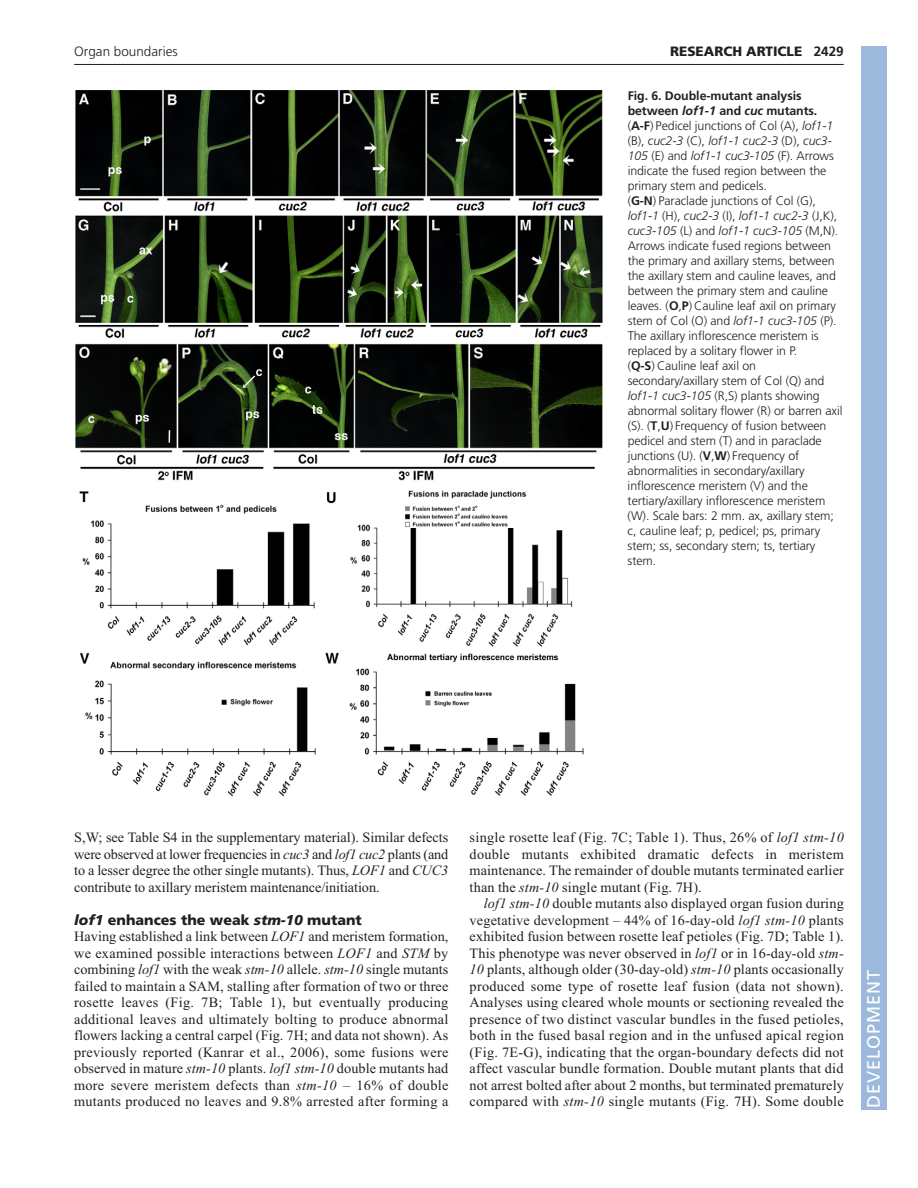
<style>
.page{position:relative;width:918px;height:1188px;background:#fff}
.page>*{position:absolute;margin:0;border:0;box-sizing:border-box;transform-origin:0 0}
.t1{font:18px "Frutiger LT Std";letter-spacing:.055em;color:#fff}
.t2{font:14.25px/16.5px "Times New Roman";letter-spacing:.01em;color:#231f20;text-align:justify}
.t3{font:900 14.25px "Frutiger LT Std";color:#231f20}
.t4{font:900 13.5px "Frutiger LT Std";color:#231f20}
.t5{font:300 13.5px "Frutiger LT Std";color:#231f20}
.t6{font:300 12.3px/15px "Frutiger LT Std";letter-spacing:-.005em;color:#231f20}
.s1{font-weight:700}
.s2{font-weight:700;font-style:italic}
.s3{font-style:italic}
</style>
<div class="page">
<hr style="left:74px;top:64px;width:770px;height:1px;background:#231f20">
<img style="left:75px;top:90px;width:528px;height:707px">
<div style="left:861px;top:46px;width:25px;height:1064px;background:#9cb9db"></div>
<p class="t5" style="left:74px;top:46px;width:105px">Organ boundaries</p>
<p class="t4" style="left:670px;top:46px;width:175px">RESEARCH ARTICLE <span class="s1">2429</span></p>
<p class="t6" style="left:628px;top:89px;width:216px"><span class="s1">Fig. 6. Double-mutant analysis between</span> <span class="s2">lof1-1</span> <span class="s1">and</span> <span class="s2">cuc</span> <span class="s1">mutants. </span>(<span class="s1">A-F</span>) Pedicel junctions of Col (A), <span class="s3">lof1-1 </span>(B), <span class="s3">cuc2-3</span> (C), <span class="s3">lof1-1 cuc2-3</span> (D), <span class="s3">cuc3- 105</span> (E) and <span class="s3">lof1-1 cuc3-105</span> (F). Arrows indicate the fused region between the primary stem and pedicels.<br>(<span class="s1">G-N</span>) Paraclade junctions of Col (G), <span class="s3">lof1-1</span> (H), <span class="s3">cuc2-3</span> (I), <span class="s3">lof1-1 cuc2-3</span> (J,K), <span class="s3">cuc3-105</span> (L) and <span class="s3">lof1-1 cuc3-105</span> (M,N).<br>Arrows indicate fused regions between the primary and axillary stems, between the axillary stem and cauline leaves, and between the primary stem and cauline leaves. (<span class="s1">O</span>,<span class="s1">P</span>) Cauline leaf axil on primary stem of Col (O) and <span class="s3">lof1-1 cuc3-105</span> (P).<br>The axillary inflorescence meristem is replaced by a solitary flower in P.<br>(<span class="s1">Q-S</span>) Cauline leaf axil on secondary/axillary stem of Col (Q) and <span class="s3">lof1-1 cuc3-105</span> (R,S) plants showing abnormal solitary flower (R) or barren axil (S). (<span class="s1">T</span>,<span class="s1">U</span>) Frequency of fusion between pedicel and stem (T) and in paraclade junctions (U). (<span class="s1">V</span>,<span class="s1">W</span>) Frequency of abnormalities in secondary/axillary inflorescence meristem (V) and the tertiary/axillary inflorescence meristem (W). Scale bars: 2 mm. ax, axillary stem; c, cauline leaf; p, pedicel; ps, primary stem; ss, secondary stem; ts, tertiary stem.</p>
<p class="t2" style="left:74px;top:831px;width:376px">S,W; see Table S4 in the supplementary material). Similar defects were observed at lower frequencies in <span class="s3">cuc3</span> and <span class="s3">lof1 cuc2</span> plants (and to a lesser degree the other single mutants). Thus, <span class="s3">LOF1</span> and <span class="s3">CUC3 </span>contribute to axillary meristem maintenance/initiation.</p>
<p class="t3" style="left:74px;top:914px;width:289px"><span class="s3">lof1</span> enhances the weak <span class="s3">stm-10</span> mutant</p>
<p class="t2" style="left:74px;top:930px;width:376px">Having established a link between <span class="s3">LOF1</span> and meristem formation, we examined possible interactions between <span class="s3">LOF1</span> and <span class="s3">STM</span> by combining <span class="s3">lof1</span> with the weak <span class="s3">stm-10</span> allele. <span class="s3">stm-10</span> single mutants failed to maintain a SAM, stalling after formation of two or three rosette leaves (Fig. 7B; Table 1), but eventually producing additional leaves and ultimately bolting to produce abnormal flowers lacking a central carpel (Fig. 7H; and data not shown). As previously reported (Kanrar et al., 2006), some fusions were observed in mature <span class="s3">stm-10</span> plants. <span class="s3">lof1 stm-10</span> double mutants had more severe meristem defects than <span class="s3">stm-10</span> – 16% of double mutants produced no leaves and 9.8% arrested after forming a</p>
<p class="t2" style="left:470px;top:831px;width:376px">single rosette leaf (Fig. 7C; Table 1). Thus, 26% of <span class="s3">lof1 stm-10 </span>double mutants exhibited dramatic defects in meristem maintenance. The remainder of double mutants terminated earlier than the <span class="s3">stm-10</span> single mutant (Fig. 7H).</p>
<p class="t2" style="left:470px;top:897px;width:376px;text-indent:14px"><span class="s3">lof1 stm-10</span> double mutants also displayed organ fusion during vegetative development – 44% of 16-day-old <span class="s3">lof1 stm-10</span> plants exhibited fusion between rosette leaf petioles (Fig. 7D; Table 1).<br>This phenotype was never observed in <span class="s3">lof1</span> or in 16-day-old <span class="s3">stm-10</span> plants, although older (30-day-old) <span class="s3">stm-10</span> plants occasionally produced some type of rosette leaf fusion (data not shown).<br>Analyses using cleared whole mounts or sectioning revealed the presence of two distinct vascular bundles in the fused petioles, both in the fused basal region and in the unfused apical region (Fig. 7E-G), indicating that the organ-boundary defects did not affect vascular bundle formation. Double mutant plants that did not arrest bolted after about 2 months, but terminated prematurely compared with <span class="s3">stm-10</span> single mutants (Fig. 7H). Some double</p>
<p class="t1" style="left:863px;top:1108px;width:140px;rotate:-90deg">DEVELOPMENT</p>
</div>
